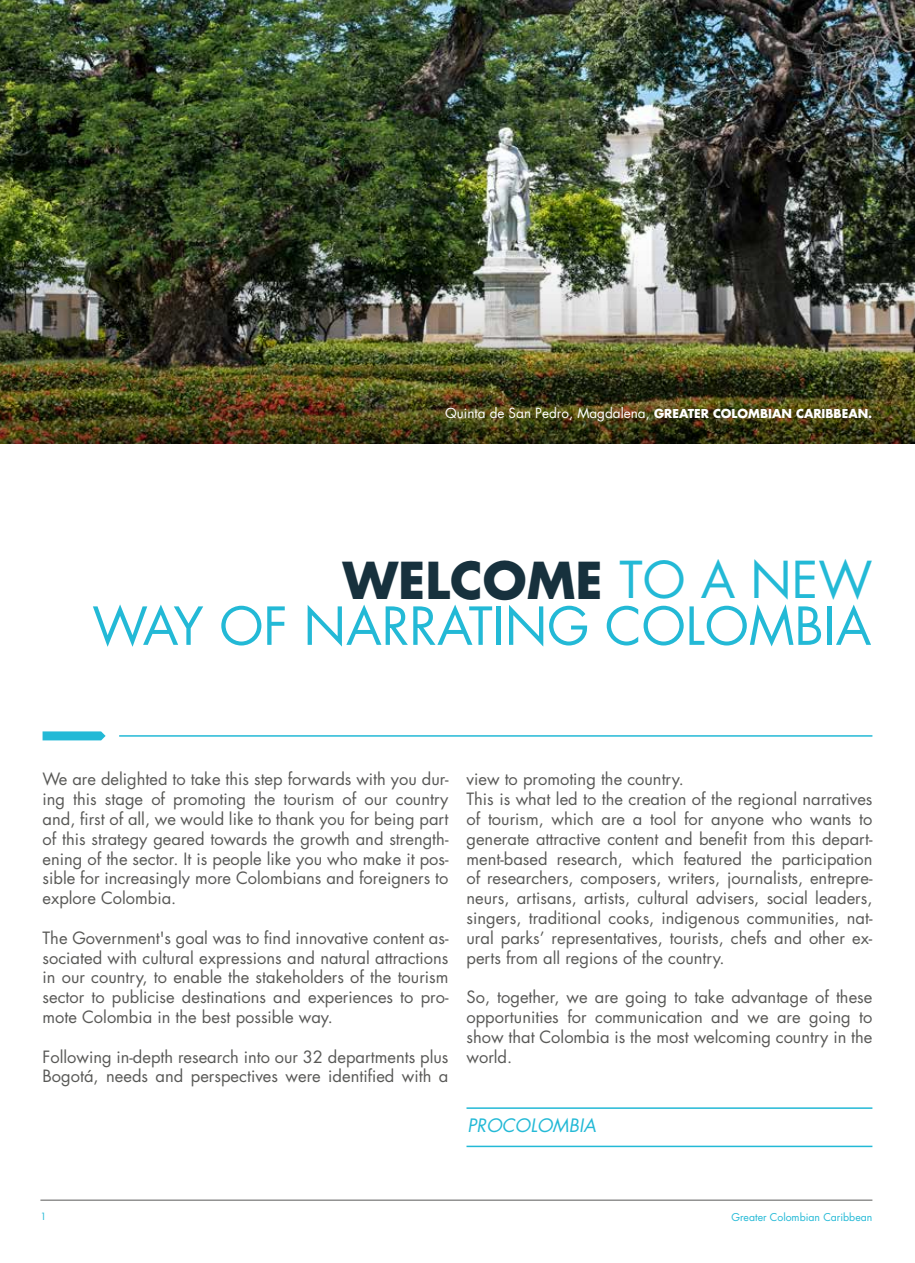
<style>
.page{position:relative;width:915px;height:1263px;background:#fff}
.page>*{position:absolute;margin:0;border:0;box-sizing:border-box;transform-origin:0 0}
.t1{font:51px "Futura Std";color:#23b9d6}
.t2{font:700 49.5px "Futura Std";color:#17313d}
.t3{font:italic 18px "Futura Std";color:#23b9d6}
.t4{font:16.5px/19.8px "Futura Std";color:#595957;text-align:justify}
.t5{font:13.5px "Futura Std";color:#fff}
.t6{font:10.5px "Futura Std";color:#23b9d6}
.t7{font:9.75px "Futura Std";color:#23b9d6}
.s1{font-weight:700;font-size:12px}
.s2{font-weight:400;color:#23b9d6}
</style>
<div class="page">
<hr style="left:40px;top:1200px;width:832px;height:1px;background:#595957">
<img style="left:0;top:0;width:914px;height:211px">
<img style="left:0;top:211px;width:914px;height:233px">
<svg style="left:43px;top:731px;width:63px;height:9px"></svg>
<hr style="left:119px;top:735px;width:753px;height:2px;background:#23b9d6">
<hr style="left:466px;top:1107px;width:406px;height:2px;background:#23b9d6">
<hr style="left:466px;top:1146px;width:406px;height:1px;background:#23b9d6">
<p class="t5" style="left:445px;top:405px;width:428px">Quinta de San Pedro, Magdalena, <span class="s1">GREATER COLOMBIAN CARIBBEAN.</span></p>
<h2 class="t2" style="left:343px;top:547px;width:531px">WELCOME <span class="s2">TO A NEW</span></h2>
<h1 class="t1" style="left:92px;top:593px;width:780px">WAY OF NARRATING COLOMBIA</h1>
<p class="t4" style="left:43px;top:770px;width:407px">We are delighted to take this step forwards with you dur&shy;ing this stage of promoting the tourism of our country and, first of all, we would like to thank you for being part of this strategy geared towards the growth and strength&shy;ening of the sector. It is people like you who make it pos&shy;sible for increasingly more Colombians and foreigners to explore Colombia.</p>
<p class="t4" style="left:43px;top:928px;width:407px">The Government's goal was to find innovative content as&shy;sociated with cultural expressions and natural attractions in our country, to enable the stakeholders of the tourism sector to publicise destinations and experiences to pro&shy;mote Colombia in the best possible way.</p>
<p class="t4" style="left:43px;top:1047px;width:407px">Following in-depth research into our 32 departments plus<br>Bogotá, needs and perspectives were identified with a</p>
<p class="t4" style="left:466px;top:770px;width:407px;text-align:left">view to promoting the country.<br>This is what led to the creation of the regional narratives of tourism, which are a tool for anyone who wants to generate attractive content and benefit from this depart&shy;ment-based research, which featured the participation of researchers, composers, writers, journalists, entrepre&shy;neurs, artisans, artists, cultural advisers, social leaders, singers, traditional cooks, indigenous communities, nat&shy;ural parks’ representatives, tourists, chefs and other ex&shy;perts from all regions of the country.</p>
<p class="t4" style="left:466px;top:987px;width:407px">So, together, we are going to take advantage of these opportunities for communication and we are going to show that Colombia is the most welcoming country in the world.</p>
<p class="t3" style="left:467px;top:1114px;width:130px">PROCOLOMBIA</p>
<p class="t7" style="left:40px;top:1210px;width:8px">1</p>
<p class="t6" style="left:731px;top:1211px;width:142px">Greater Colombian Caribbean</p>
</div>
